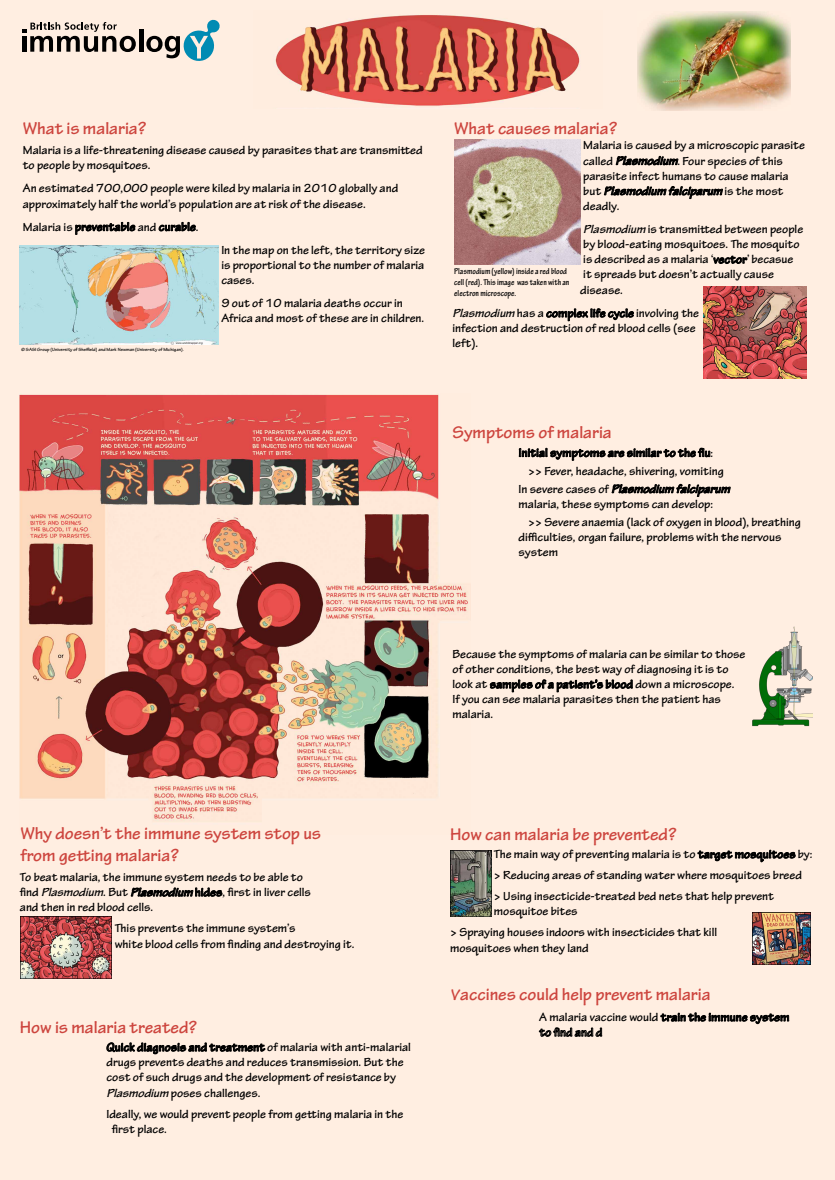
<style>
.page{position:relative;width:835px;height:1180px;background:#fff}
.page>*{position:absolute;margin:0;border:0;box-sizing:border-box;transform-origin:0 0}
.t1{font:700 18.2px/21.8px "Tekton Pro";color:#cd453e}
.t2{font:700 12.6px/15.1px "Tekton Pro";color:#000}
.t3{font:italic 700 12.6px "Tekton Pro";color:#000}
.t4{font:700 condensed 9.1px/10.9px "Tekton Pro";color:#000}
.t5{font:700 4.9px "Tekton Pro";color:#000}
.s1{font-style:italic}
.s2{font-style:normal}
.s3{font-size:16.8px}
</style>
<div class="page">
<div style="left:0;top:0;width:834px;height:1180px;background:#ffeee1"></div>
<img style="left:20px;top:393px;width:450px;height:442px">
<img style="left:637px;top:12px;width:153px;height:99px">
<img style="left:253px;top:10px;width:349px;height:99px">
<svg style="left:75px;top:222px;width:60px;height:13px"></svg>
<svg style="left:159px;top:222px;width:37px;height:9px"></svg>
<svg style="left:22px;top:22px;width:114px;height:30px;background:#a49991"></svg>
<hr style="left:139px;top:29px;width:4px;height:23px;background:#000">
<svg style="left:146px;top:20px;width:73px;height:41px;background:#a3b9bb"></svg>
<svg style="left:519px;top:448px;width:191px;height:12px;background:#948a83"></svg>
<svg style="left:611px;top:484px;width:119px;height:13px;background:#968c84"></svg>
<svg style="left:697px;top:850px;width:98px;height:12px"></svg>
<img style="left:751px;top:626px;width:61px;height:107px">
<img style="left:751px;top:912px;width:59px;height:52px">
<img style="left:20px;top:246px;width:198px;height:99px">
<img style="left:454px;top:140px;width:126px;height:125px">
<svg style="left:615px;top:156px;width:63px;height:9px"></svg>
<svg style="left:604px;top:186px;width:118px;height:13px;background:#968b84"></svg>
<svg style="left:713px;top:256px;width:34px;height:8px"></svg>
<img style="left:703px;top:286px;width:103px;height:92px">
<svg style="left:131px;top:887px;width:91px;height:9px"></svg>
<svg style="left:546px;top:308px;width:87px;height:13px"></svg>
<svg style="left:490px;top:679px;width:142px;height:13px;background:#9b9088"></svg>
<img style="left:20px;top:917px;width:92px;height:62px">
<svg style="left:106px;top:1042px;width:159px;height:12px;background:#918780"></svg>
<img style="left:450px;top:850px;width:42px;height:66px">
<svg style="left:660px;top:1012px;width:129px;height:12px;background:#968b84"></svg>
<svg style="left:539px;top:1027px;width:62px;height:9px"></svg>
<h1 class="t1" style="left:23px;top:118px;width:125px">What is malaria?</h1>
<p class="t2" style="left:23px;top:143px;width:401px">Malaria is a life-threatening disease caused by parasites that are transmitted to people by mosquitoes.</p>
<p class="t2" style="left:23px;top:181px;width:377px">An estimated 700,000 people were kiled by malaria in 2010 globally and approximately half the world’s population are at risk of the disease.</p>
<p class="t2" style="left:23px;top:219px;width:177px">Malaria is preventable and curable.</p>
<p class="t2" style="left:221px;top:242px;width:205px;text-align:justify">In the map on the left, the territory size is proportional to the number of malaria cases.</p>
<p class="t2" style="left:221px;top:296px;width:204px">9 out of 10 malaria deaths occur in<br>Africa and most of these are in children.</p>
<p class="t5" style="left:21px;top:347px;width:164px">© SASI Group (University of Sheffield) and Mark Newman (University of Michigan).</p>
<h1 class="t1" style="left:454px;top:118px;width:164px">What causes malaria?</h1>
<p class="t4" style="left:454px;top:266px;width:117px">Plasmodium (yellow) inside a red blood cell (red). This image was taken with an electron microscope.</p>
<p class="t2" style="left:583px;top:138px;width:223px">Malaria is caused by a microscopic parasite called <span class="s1">Plasmodium</span>. Four species of this parasite infect humans to cause malaria<br>b u t <span class="s1">Plasmodium falciparum</span> i s t h e m o s t deadly.</p>
<p class="t2" style="left:580px;top:222px;width:224px"><span class="s1">Plasmodium</span> is transmitted between people by blood-eating mosquitoes. The mosquito is described as a malaria ‘vector’ becasue<br>it spreads but doesn’t actually cause disease.</p>
<p class="t2" style="left:452px;top:306px;width:248px"><span class="s1">Plasmodium</span> has a complex life cycle involving the infection and destruction of red blood cells (see left).</p>
<h1 class="t1" style="left:452px;top:422px;width:161px">Symptoms of malaria</h1>
<p class="t2" style="left:518px;top:445px;width:196px">Initial symptoms are similar to the flu:</p>
<p class="t2" style="left:528px;top:463px;width:197px">&gt;&gt; Fever, headache, shivering, vomiting</p>
<p class="t3" style="left:518px;top:481px;width:216px"><span class="s2">I n s e ve re c a s e s o f</span> Plasmodium falciparum</p>
<p class="t2" style="left:528px;top:495px;width:274px;line-height:18.1px;text-indent:-10px">malaria, these symptoms can develop:<br>&gt;&gt; Severe anaemia (lack of oxygen in blood), breathing</p>
<p class="t2" style="left:518px;top:530px;width:264px">difficulties, organ failure, problems with the nervous system</p>
<p class="t2" style="left:452px;top:646px;width:294px">Because the symptoms of malaria can be similar to those of other conditions, the best way of diagnosing it is to look at samples of a patient’s blood down a microscope.<br>If you can see malaria parasites then the patient has malaria.</p>
<h1 class="t1" style="left:20px;top:822px;width:302px">Why doesn’t the immune system stop us from getting malaria?</h1>
<p class="t2" style="left:20px;top:869px;width:292px">To beat malaria, the immune system needs to be able to find <span class="s1">Plasmodium</span>. But <span class="s1">Plasmodium</span> hides, first in liver cells and then in red blood cells.</p>
<p class="t2" style="left:115px;top:921px;width:241px">This prevents the immune system’s<br>white blood cells from finding and destroying it.</p>
<h1 class="t1" style="left:20px;top:1016px;width:179px">How is malaria treated?</h1>
<p class="t2" style="left:106px;top:1040px;width:306px">Quick diagnosis and treatment of malaria with anti-malarial drugs prevents deaths and reduces transmission. But the cost of such drugs and the development of resistance by <span class="s1">Plasmodium</span> poses challenges.</p>
<p class="t2" style="left:112px;top:1106px;width:293px;text-indent:-5px">Ideally, we would prevent people from getting malaria in the first place.</p>
<h1 class="t1" style="left:450px;top:823px;width:228px">How can malaria be prevented?</h1>
<p class="t2" style="left:494px;top:844px;width:320px;line-height:21.1px">The main way of preventing malaria is to target mosquitoes by: &gt; Reducing areas of standing water where mosquitoes breed<br>&gt; Using insecticide-treated bed nets that help prevent</p>
<p class="t2" style="left:450px;top:901px;width:268px;line-height:21.1px;text-indent:44px">mosquitoe bites<br>&gt; Spraying houses indoors with insecticides that kill</p>
<p class="t2" style="left:450px;top:940px;width:140px">mosquitoes when they land</p>
<h1 class="t1" style="left:451px;top:983px;width:261px"><span class="s3">V</span>accines could help prevent malaria</h1>
<p class="t2" style="left:539px;top:1009px;width:251px">A malaria vaccine would train the immune system</p>
</div>
